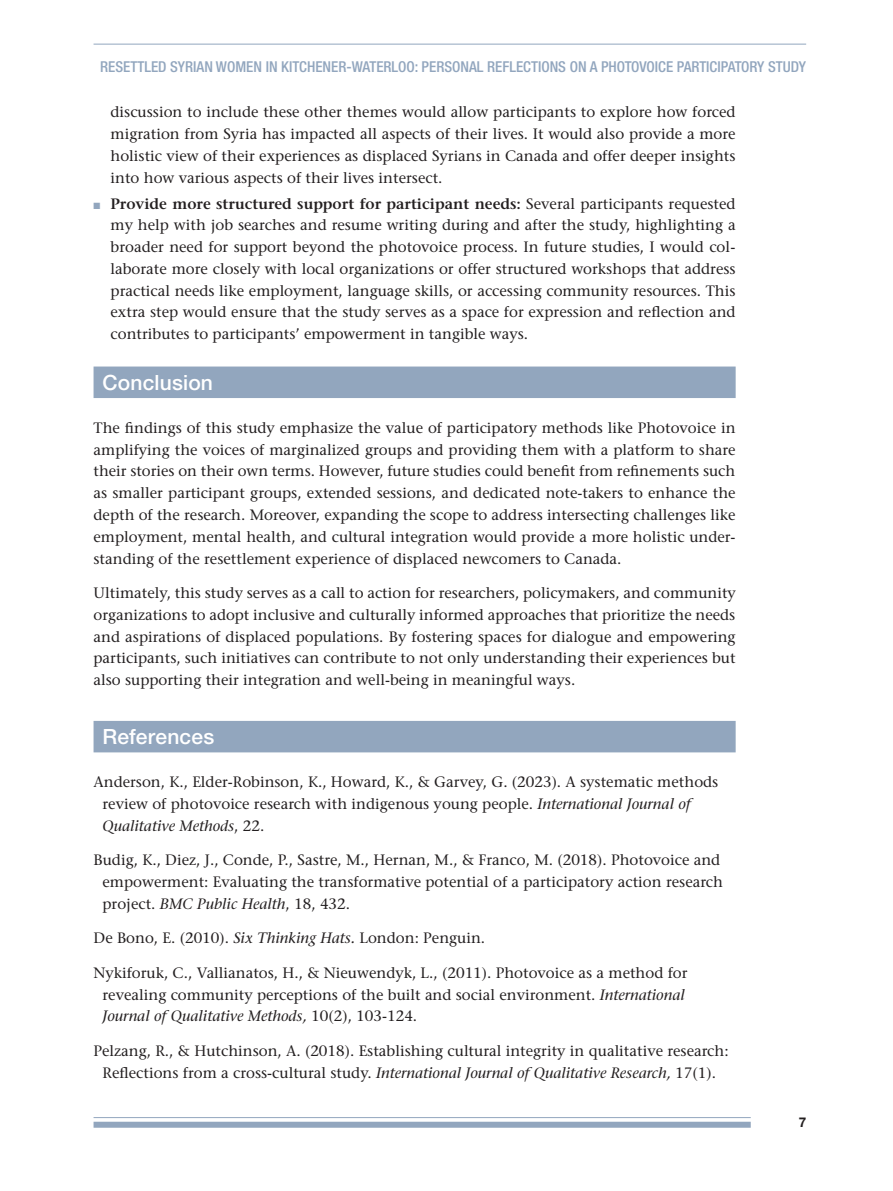
<style>
.page{position:relative;width:893px;height:1191px;background:#fff}
.page>*{position:absolute;margin:0;border:0;box-sizing:border-box;transform-origin:0 0}
.headA{font:500 21px "Helvetica Neue LT Std";letter-spacing:.01em;color:#fff}
.body{font:500 15px/21.8px "Stone Serif Std";color:#231f20;text-align:justify}
.referencesBody{font:500 15px/21.8px "Stone Serif Std";color:#231f20}
.t1{font:500 condensed 15px "Helvetica Neue LT Std";color:#92a6be}
.t2{font:700 13.5px "Helvetica Neue LT Std";color:#231f20}
.s1{color:#92a6be}
.s2{font-weight:600}
.s3{font-style:italic}
</style>
<div class="page">
<div style="left:94px;top:1121px;width:657px;height:6px;background:#92a6be"></div>
<hr style="left:94px;top:1117px;width:657px;height:1px;background:#92a6be">
<hr style="left:94px;top:44px;width:712px;height:1px;background:#92a6be">
<div style="left:94px;top:366px;width:642px;height:32px;background:#92a6be"></div>
<div style="left:94px;top:721px;width:642px;height:31px;background:#92a6be"></div>
<p class="t1" style="left:100px;top:58px;width:707px">RESETTLED SYRIAN WOMEN IN KITCHENER-WATERLOO: PERSONAL REFLECTIONS ON A PHOTOVOICE PARTICIPATORY STUDY</p>
<p class="body" style="left:111px;top:101px;width:627px">discussion to include these other themes would allow participants to explore how forced migration from Syria has impacted all aspects of their lives. It would also provide a more holistic view of their experiences as displaced Syrians in Canada and offer deeper insights into how various aspects of their lives intersect.</p>
<p class="body" style="left:111px;top:193px;width:627px;text-indent:-17px"><span class="s1">■</span> <span class="s2">Provide more structured support for participant needs:</span> Several participants requested my help with job searches and resume writing during and after the study, highlighting a broader need for support beyond the photovoice process. In future studies, I would col&shy;laborate more closely with local organizations or offer structured workshops that address practical needs like employment, language skills, or accessing community resources. This extra step would ensure that the study serves as a space for expression and reflection and contributes to participants’ empowerment in tangible ways.</p>
<p class="headA" style="left:103px;top:370px;width:112px">Conclusion</p>
<p class="body" style="left:94px;top:417px;width:644px">The findings of this study emphasize the value of participatory methods like Photovoice in amplifying the voices of marginalized groups and providing them with a platform to share their stories on their own terms. However, future studies could benefit from refinements such as smaller participant groups, extended sessions, and dedicated note-takers to enhance the depth of the research. Moreover, expanding the scope to address intersecting challenges like employment, mental health, and cultural integration would provide a more holistic under&shy;standing of the resettlement experience of displaced newcomers to Canada.</p>
<p class="body" style="left:94px;top:582px;width:644px">Ultimately, this study serves as a call to action for researchers, policymakers, and community organizations to adopt inclusive and culturally informed approaches that prioritize the needs and aspirations of displaced populations. By fostering spaces for dialogue and empowering participants, such initiatives can contribute to not only understanding their experiences but also supporting their integration and well-being in meaningful ways.</p>
<p class="headA" style="left:103px;top:724px;width:113px">References</p>
<p class="referencesBody" style="left:103px;top:771px;width:617px;text-indent:-9px">Anderson, K., Elder-Robinson, K., Howard, K., &amp; Garvey, G. (2023). A systematic methods review of photovoice research with indigenous young people. <span class="s3">International Journal of<br>Qualitative Methods</span>, 22.</p>
<p class="referencesBody" style="left:103px;top:849px;width:622px;text-indent:-9px">Budig, K., Diez, J., Conde, P., Sastre, M., Hernan, M., &amp; Franco, M. (2018). Photovoice and empowerment: Evaluating the transformative potential of a participatory action research project. <span class="s3">BMC Public Health</span>, 18, 432.</p>
<p class="referencesBody" style="left:94px;top:927px;width:393px">De Bono, E. (2010). <span class="s3">Six Thinking Hats.</span> London: Penguin.</p>
<p class="referencesBody" style="left:103px;top:961px;width:587px;text-indent:-9px">Nykiforuk, C., Vallianatos, H., &amp; Nieuwendyk, L., (2011). Photovoice as a method for revealing community perceptions of the built and social environment. <span class="s3">International<br>Journal of Qualitative Methods,</span> 10(2), 103-124.</p>
<p class="referencesBody" style="left:94px;top:1039px;width:637px;text-align:center">Pelzang, R., &amp; Hutchinson, A. (2018). Establishing cultural integrity in qualitative research:<br>Reflections from a cross-cultural study. <span class="s3">International Journal of Qualitative Research,</span> 17(1).</p>
<p class="t2" style="left:799px;top:1114px;width:9px">7</p>
</div>
